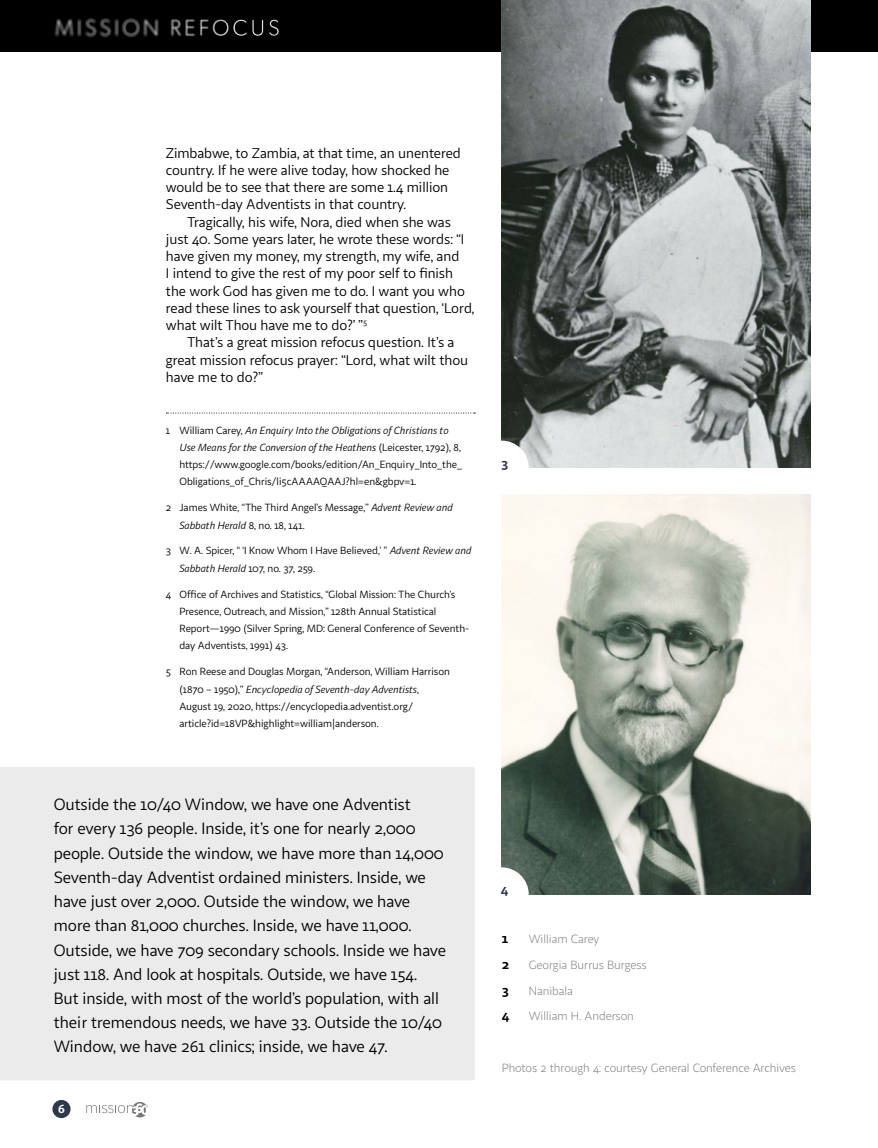
<style>
.page{position:relative;width:878px;height:1148px;background:#fff}
.page>*{position:absolute;margin:0;border:0;box-sizing:border-box;transform-origin:0 0}
.t1{font:16.5px/24.2px "Sana Sans";letter-spacing:-.005em;color:#000}
.t2{font:14.25px/17.2px "Sana Sans";letter-spacing:-.01em;color:#000}
.t3{font:700 13.5px "Sana Sans";color:#000}
.t4{font:700 13.5px "Sana Sans";color:#2d384b}
.t5{font:12px "Sana Sans";letter-spacing:-.01em;color:#77787b}
.t6{font:700 12px "Sana Sans";color:#fff}
.t7{font:10.5px/17.2px "Sana Sans";letter-spacing:-.005em;color:#000}
.s1{font-style:italic}
</style>
<div class="page">
<div style="left:53px;top:1100px;width:17px;height:17px;background:#2d384b;border-radius:50%"></div>
<div style="left:52px;top:1099px;width:19px;height:19px;border:2px solid #2d384b;border-radius:50%"></div>
<svg style="left:86px;top:1102px;width:62px;height:15px"></svg>
<div style="left:0;top:0;width:878px;height:51px;background:#000"></div>
<img style="left:54px;top:18px;width:225px;height:20px">
<svg style="left:166px;top:412px;width:309px;height:1px"></svg>
<div style="left:0;top:767px;width:474px;height:313px;background:#ecebeb"></div>
<img style="left:501px;top:0;width:309px;height:467px">
<img style="left:501px;top:494px;width:309px;height:400px">
<div style="left:474px;top:440px;width:54px;height:54px;background:#fff;border-radius:50%"></div>
<div style="left:474px;top:867px;width:54px;height:54px;background:#fff;border-radius:50%"></div>
<h2 class="t2" style="left:166px;top:144px;width:296px">Zimbabwe, to Zambia, at that time, an unentered country. If he were alive today, how shocked he would be to see that there are some 1.4 million Seventh-day Adventists in that country.</h2>
<p class="t2" style="left:166px;top:213px;width:310px;text-indent:22px">Tragically, his wife, Nora, died when she was just 40. Some years later, he wrote these words: “I have given my money, my strength, my wife, and<br>I intend to give the rest of my poor self to finish the work God has given me to do. I want you who read these lines to ask yourself that question, ‘Lord, what wilt Thou have me to do?’ ”<sup>5</sup></p>
<h2 class="t2" style="left:166px;top:334px;width:304px;text-indent:22px">That’s a great mission refocus question. It’s a great mission refocus prayer: “Lord, what wilt thou have me to do?”</h2>
<p class="t7" style="left:179px;top:421px;width:284px;text-indent:-14px">1 William Carey, <span class="s1">An Enquiry Into the Obligations of Christians to Use Means for the Conversion of the Heathens</span> (Leicester, 1792), 8, https://www.google.com/books/edition/An_Enquiry_Into_the_ Obligations_of_Chris/li5cAAAAQAAJ?hl=en&amp;gbpv=1.</p>
<p class="t7" style="left:179px;top:499px;width:275px;text-indent:-14px">2 James White, “The Third Angel’s Message,” <span class="s1">Advent Review and<br>Sabbath Herald</span> 8, no. 18, 141.</p>
<p class="t7" style="left:179px;top:542px;width:293px;text-indent:-14px">3 W. A. Spicer, “ ‘I Know Whom I Have Believed,’ ” <span class="s1">Advent Review and<br>Sabbath Herald</span> 107, no. 37, 259.</p>
<p class="t7" style="left:179px;top:585px;width:291px;text-indent:-14px">4 Office of Archives and Statistics, “Global Mission: The Church’s Presence, Outreach, and Mission,” 128th Annual Statistical Report—1990 (Silver Spring, MD: General Conference of Seventh&shy;day Adventists, 1991) 43.</p>
<p class="t7" style="left:179px;top:663px;width:272px;text-indent:-14px">5 Ron Reese and Douglas Morgan, “Anderson, William Harrison (1870 – 1950),” <span class="s1">Encyclopedia of Seventh-day Adventists</span>, August 19, 2020, https://encyclopedia.adventist.org/ article?id=18VP&amp;highlight=william|anderson.</p>
<p class="t1" style="left:54px;top:792px;width:394px">Outside the 10/40 Window, we have one Adventist<br>for every 136 people. Inside, it’s one for nearly 2,000 people. Outside the window, we have more than 14,000<br>Seventh-day Adventist ordained ministers. Inside, we have just over 2,000. Outside the window, we have more than 81,000 churches. Inside, we have 11,000.<br>Outside, we have 709 secondary schools. Inside we have just 118. And look at hospitals. Outside, we have 154.<br>But inside, with most of the world’s population, with all their tremendous needs, we have 33. Outside the 10/40<br>Window, we have 261 clinics; inside, we have 47.</p>
<p class="t6" style="left:58px;top:1101px;width:8px">6</p>
<p class="t4" style="left:501px;top:454px;width:9px">3</p>
<p class="t4" style="left:501px;top:881px;width:9px">4</p>
<p class="t3" style="left:501px;top:929px;width:8px">1</p>
<p class="t5" style="left:528px;top:931px;width:72px">William Carey</p>
<p class="t3" style="left:501px;top:955px;width:9px">2</p>
<p class="t5" style="left:528px;top:957px;width:119px">Georgia Burrus Burgess</p>
<p class="t3" style="left:501px;top:981px;width:9px">3</p>
<p class="t5" style="left:528px;top:983px;width:46px">Nanibala</p>
<p class="t3" style="left:501px;top:1007px;width:9px">4</p>
<p class="t5" style="left:528px;top:1009px;width:107px">William H. Anderson</p>
<p class="t5" style="left:501px;top:1060px;width:296px">Photos 2 through 4: courtesy General Conference Archives</p>
</div>
